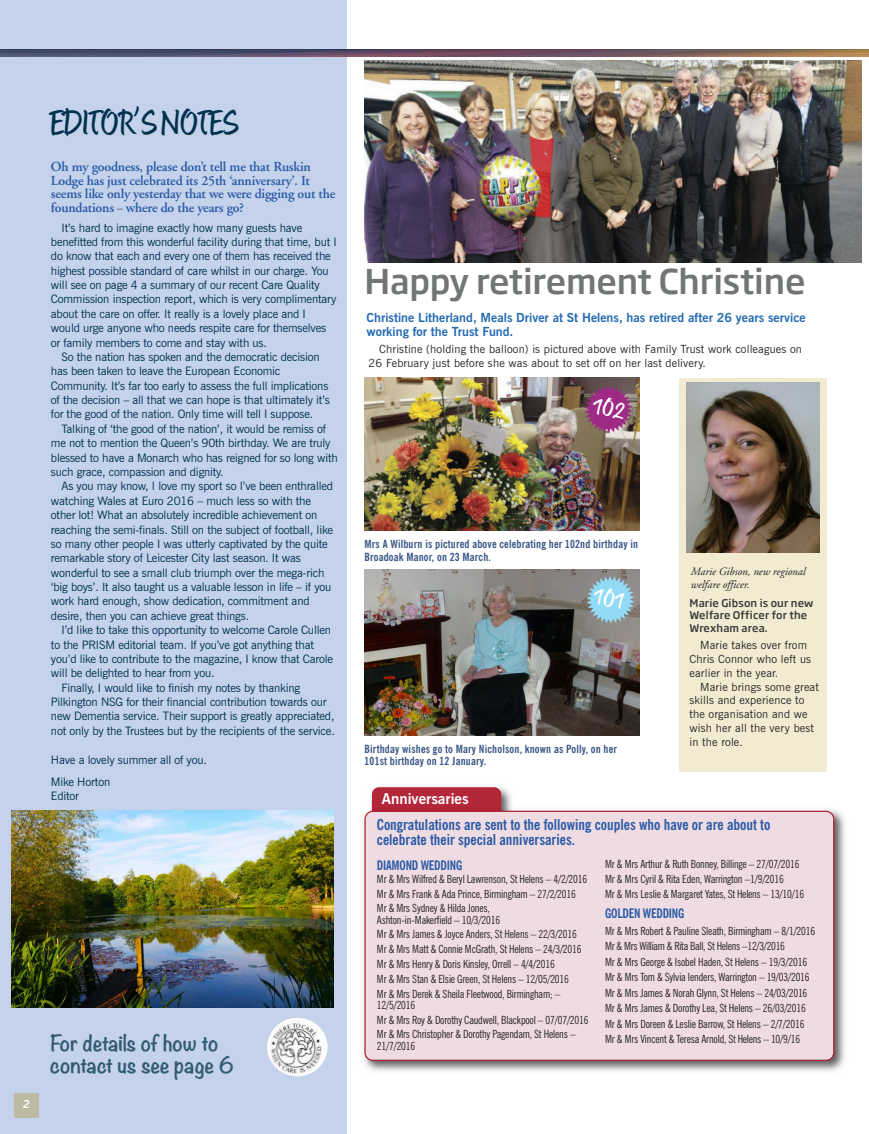
<style>
.page{position:relative;width:869px;height:1134px;background:#fff}
.page>*{position:absolute;margin:0;border:0;box-sizing:border-box;transform-origin:0 0}
.t1{font:500 33.75px "Soho Gothic Pro";letter-spacing:-.005em;color:#727576}
.t2{font:33.75px "Matthia LL";letter-spacing:-.03em;color:#00324e}
.t3{font:700 20px/22.8px "Noteworthy";letter-spacing:-.005em;color:#335b71}
.t4{font:700 condensed 15px/15.6px "News Gothic BT";color:#295aa6}
.t5{font:700 15px "News Gothic BT";color:#fff}
.t6{font:600 13.75px/13.8px "Adobe Garamond";letter-spacing:-.015em;color:#295aa6}
.t7{font:700 condensed 13.12px "News Gothic BT";letter-spacing:-.015em;color:#295aa6}
.t8{font:700 12.5px/13.8px "News Gothic BT";color:#236ab3}
.t9{font:11.62px/14.4px "News Gothic BT";letter-spacing:-.015em;color:#00324e}
.t10{font:condensed 11.25px/14.8px "News Gothic BT";letter-spacing:-.015em;color:#272526}
.t11{font:11.25px/13.8px "News Gothic BT";letter-spacing:.015em;color:#272526}
.t12{font:700 condensed 11.25px/12.5px "News Gothic BT";letter-spacing:.015em;color:#395687}
.t13{font:italic 11.25px/13px "Adobe Garamond";letter-spacing:-.005em;color:#272526}
.t14{font:italic 700 11.25px "News Gothic BT";color:#fff}
.t15{font:500 10.5px/12.9px "Soho Gothic Pro";letter-spacing:.015em;color:#3c3b3c}
.s1{font-family:"News Gothic BT";font-weight:400;font-stretch:condensed;font-size:11.25px;color:#272526}
</style>
<div class="page">
<img style="left:371px;top:786px;width:141px;height:19px">
<div style="left:372px;top:787px;width:129px;height:33px;background:#b32738;border-radius:7px"></div>
<div style="left:679px;top:378px;width:147px;height:393px;background:#f3ebd1"></div>
<div style="left:0;top:0;width:347px;height:1134px;background:#c4d2eb"></div>
<div style="left:14px;top:1093px;width:25px;height:25px;background:#bcbaa2"></div>
<img style="left:0;top:50px;width:868px;height:7px">
<img style="left:364px;top:378px;width:275px;height:153px">
<img style="left:267px;top:1018px;width:60px;height:58px">
<img style="left:364px;top:60px;width:497px;height:202px">
<img style="left:11px;top:811px;width:322px;height:196px">
<img style="left:364px;top:570px;width:275px;height:166px">
<img style="left:686px;top:382px;width:133px;height:170px">
<img style="left:363px;top:809px;width:482px;height:263px">
<img style="left:366px;top:805px;width:151px;height:6px">
<div style="left:364px;top:811px;width:470px;height:250px;background:#efdce2"></div>
<svg style="left:584px;top:385px;width:48px;height:48px;background:#924479"></svg>
<svg style="left:586px;top:576px;width:48px;height:48px;background:#8ebbcb"></svg>
<h1 class="t2" style="left:50px;top:109px;width:189px">EDITOR’S NOTES</h1>
<p class="t6" style="left:51px;top:161px;width:286px">Oh my goodness, please don’t tell me that Ruskin Lodge has just celebrated its 25th ‘anniversary’. It seems like only yesterday that we were digging out the foundations <span class="s1">–</span> where do the years go?</p>
<p class="t9" style="left:51px;top:221px;width:287px;text-indent:11px">It’s hard to imagine exactly how many guests have benefitted from this wonderful facility during that time, but I do know that each and every one of them has received the highest possible standard of care whilst in our charge. You will see on page 4 a summary of our recent Care Quality Commission inspection report, which is very complimentary about the care on offer. It really is a lovely place and I would urge anyone who needs respite care for themselves or family members to come and stay with us.</p>
<p class="t9" style="left:51px;top:351px;width:280px;text-indent:11px">So the nation has spoken and the democratic decision has been taken to leave the European Economic Community. It’s far too early to assess the full implications of the decision – all that we can hope is that ultimately it’s for the good of the nation. Only time will tell I suppose.</p>
<p class="t9" style="left:51px;top:423px;width:288px;text-indent:11px">Talking of ‘the good of the nation’, it would be remiss of me not to mention the Queen’s 90th birthday. We are truly blessed to have a Monarch who has reigned for so long with such grace, compassion and dignity.</p>
<p class="t9" style="left:51px;top:480px;width:283px;text-indent:11px">As you may know, I love my sport so I’ve been enthralled watching Wales at Euro 2016 – much less so with the other lot! What an absolutely incredible achievement on reaching the semi-finals. Still on the subject of football, like so many other people I was utterly captivated by the quite remarkable story of Leicester City last season. It was wonderful to see a small club triumph over the mega-rich ‘big boys’. It also taught us a valuable lesson in life – if you work hard enough, show dedication, commitment and desire, then you can achieve great things.</p>
<p class="t9" style="left:62px;top:624px;width:271px">I’d like to take this opportunity to welcome Carole Cullen</p>
<p class="t9" style="left:51px;top:638px;width:264px">to the PRISM editorial team. If you’ve got anything that</p>
<p class="t9" style="left:51px;top:653px;width:283px">you’d like to contribute to the magazine, I know that Carole</p>
<p class="t9" style="left:51px;top:667px;width:165px">will be delighted to hear from you.</p>
<p class="t9" style="left:62px;top:681px;width:240px">Finally, I would like to finish my notes by thanking</p>
<p class="t9" style="left:51px;top:696px;width:277px">Pilkington NSG for their financial contribution towards our</p>
<p class="t9" style="left:51px;top:710px;width:285px">new Dementia service. Their support is greatly appreciated,</p>
<p class="t9" style="left:51px;top:724px;width:285px">not only by the Trustees but by the recipients of the service.</p>
<p class="t9" style="left:51px;top:749px;width:157px;line-height:22.5px">Have a lovely summer all of you.<br>Mike Horton</p>
<p class="t9" style="left:51px;top:789px;width:30px">Editor</p>
<p class="t14" style="left:23px;top:1100px;width:8px">2</p>
<h2 class="t3" style="left:50px;top:1030px;width:186px">For details of how to contact us see page 6</h2>
<h1 class="t1" style="left:364px;top:268px;width:442px">Happy retirement Christine</h1>
<p class="t8" style="left:366px;top:312px;width:440px">Christine Litherland, Meals Driver at St Helens, has retired after 26 years service working for the Trust Fund.</p>
<p class="t11" style="left:368px;top:343px;width:434px;text-indent:11px">Christine (holding the balloon) is pictured above with Family Trust work colleagues on<br>26 February just before she was about to set off on her last delivery.</p>
<p class="t12" style="left:364px;top:539px;width:275px">Mrs A Wilburn is pictured above celebrating her 102nd birthday in<br>Broadoak Manor, on 23 March.</p>
<p class="t12" style="left:364px;top:743px;width:254px">Birthday wishes go to Mary Nicholson, known as Polly, on her<br>101st birthday on 12 January.</p>
<p class="t5" style="left:382px;top:793px;width:88px">Anniversaries</p>
<p class="t13" style="left:690px;top:566px;width:116px">Marie Gibson, new regional welfare officer.</p>
<p class="t15" style="left:689px;top:597px;width:125px">Marie Gibson is our new<br>Welfare Officer for the<br>Wrexham area.</p>
<p class="t11" style="left:689px;top:639px;width:123px;text-indent:11px">Marie takes over from<br>Chris Connor who left us earlier in the year.</p>
<p class="t11" style="left:689px;top:681px;width:131px;text-indent:11px">Marie brings some great skills and experience to the organisation and we wish her all the very best in the role.</p>
<p class="t4" style="left:377px;top:818px;width:395px">Congratulations are sent to the following couples who have or are about to celebrate their special anniversaries.</p>
<p class="t7" style="left:377px;top:860px;width:87px">DIAMOND WEDDING</p>
<p class="t10" style="left:377px;top:872px;width:212px">Mr &amp; Mrs Wilfred &amp; Beryl Lawrenson, St Helens – 4/2/2016<br>Mr &amp; Mrs Frank &amp; Ada Prince, Birmingham – 27/2/2016<br>Mr &amp; Mrs Sydney &amp; Hilda Jones,</p>
<p class="t10" style="left:377px;top:913px;width:206px">Ashton-in-Makerfield – 10/3/2016<br>Mr &amp; Mrs James &amp; Joyce Anders, St Helens – 22/3/2016<br>Mr &amp; Mrs Matt &amp; Connie McGrath, St Helens – 24/3/2016<br>Mr &amp; Mrs Henry &amp; Doris Kinsley, Orrell – 4/4/2016<br>Mr &amp; Mrs Stan &amp; Elsie Green, St Helens – 12/05/2016<br>Mr &amp; Mrs Derek &amp; Sheila Fleetwood, Birmingham; –</p>
<p class="t10" style="left:377px;top:998px;width:213px">12/5/2016<br>Mr &amp; Mrs Roy &amp; Dorothy Caudwell, Blackpool – 07/07/2016<br>Mr &amp; Mrs Christopher &amp; Dorothy Pagendam, St Helens –</p>
<p class="t10" style="left:377px;top:1039px;width:40px">21/7/2016</p>
<p class="t10" style="left:605px;top:858px;width:200px">Mr &amp; Mrs Arthur &amp; Ruth Bonney, Billinge – 27/07/2016<br>Mr &amp; Mrs Cyril &amp; Rita Eden, Warrington –1/9/2016<br>Mr &amp; Mrs Leslie &amp; Margaret Yates, St Helens – 13/10/16</p>
<p class="t7" style="left:605px;top:909px;width:81px">GOLDEN WEDDING</p>
<p class="t10" style="left:605px;top:924px;width:211px;line-height:15.5px">Mr &amp; Mrs Robert &amp; Pauline Sleath, Birmingham – 8/1/2016<br>Mr &amp; Mrs William &amp; Rita Ball, St Helens –12/3/2016<br>Mr &amp; Mrs George &amp; Isobel Haden, St Helens – 19/3/2016<br>Mr &amp; Mrs Tom &amp; Sylvia Ienders, Warrington – 19/03/2016<br>Mr &amp; Mrs James &amp; Norah Glynn, St Helens – 24/03/2016<br>Mr &amp; Mrs James &amp; Dorothy Lea, St Helens – 26/03/2016<br>Mr &amp; Mrs Doreen &amp; Leslie Barrow, St Helens – 2/7/2016<br>Mr &amp; Mrs Vincent &amp; Teresa Arnold, St Helens – 10/9/16</p>
</div>
